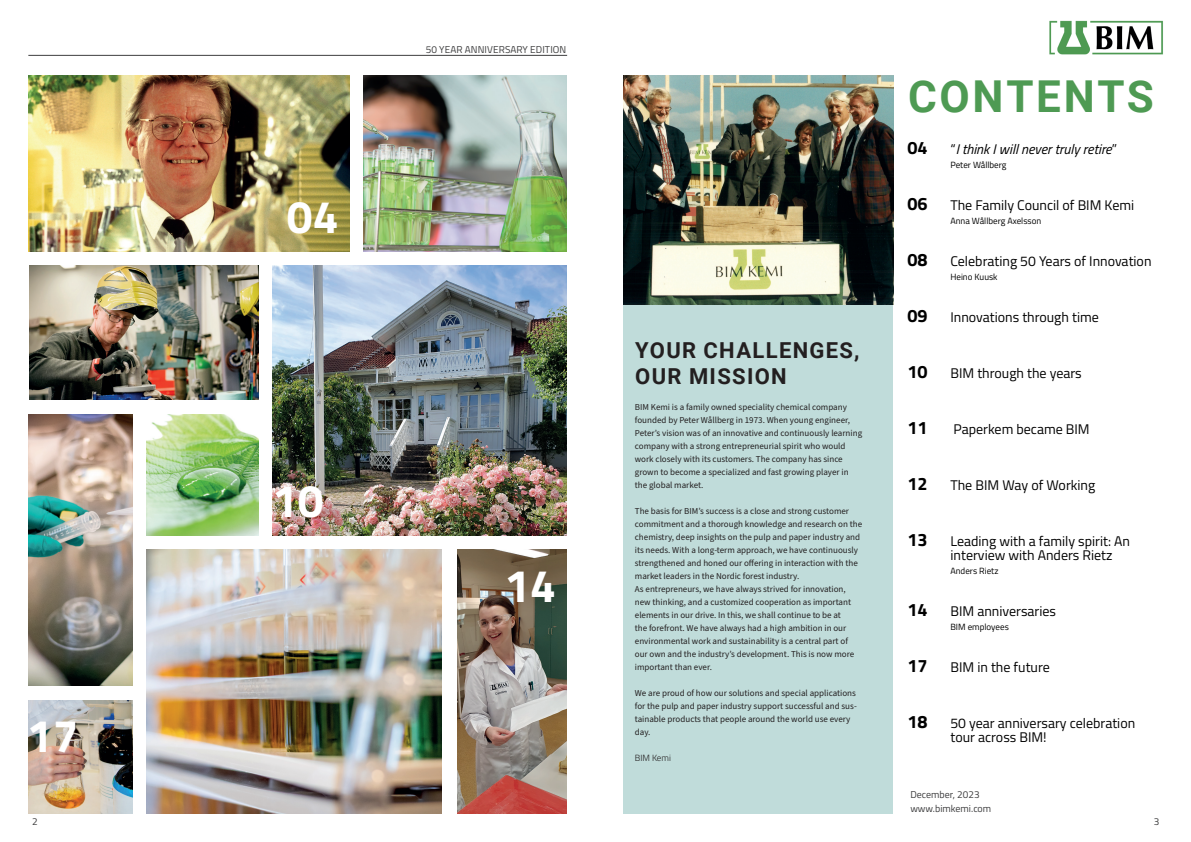
<style>
.page{position:relative;width:1191px;height:842px;background:#fff}
.page>*{position:absolute;margin:0;border:0;box-sizing:border-box;transform-origin:0 0}
.t1{font:700 46px "Titillium Web";color:#fff}
.t2{font:700 44px "Roboto";letter-spacing:.06em;color:#4e9a53}
.t3{font:700 22px/26px "Roboto";letter-spacing:.06em;color:#231f20}
.t4{font:700 18px "Titillium Web";color:#000}
.t5{font:14px/14px "Titillium Web";color:#000}
.t6{font:italic 14px "Titillium Web";color:#000}
.t7{font:10px/14px "Titillium Web";color:#3e3e3f}
.t8{font:9px/13px "Source Sans Pro";color:#231f20}
.t9{font:9px "Titillium Web";color:#000}
.t10{font:300 9px "Titillium Web";color:#231f20}
.s1{font-style:normal}
</style>
<div class="page">
<img style="left:457px;top:550px;width:109px;height:264px">
<img style="left:147px;top:550px;width:294px;height:263px">
<img style="left:29px;top:701px;width:104px;height:112px">
<img style="left:29px;top:415px;width:104px;height:271px">
<img style="left:363px;top:75px;width:203px;height:176px">
<img style="left:30px;top:266px;width:228px;height:134px">
<img style="left:29px;top:75px;width:320px;height:176px">
<img style="left:272px;top:266px;width:294px;height:269px">
<div style="left:624px;top:75px;width:269px;height:739px;background:#c0dcda"></div>
<img style="left:147px;top:415px;width:111px;height:120px">
<img style="left:624px;top:75px;width:269px;height:230px">
<img style="left:1049px;top:20px;width:114px;height:35px">
<hr style="left:28px;top:55px;width:539px;height:1px;background:#3e3e3f">
<h1 class="t1" style="left:27px;top:701px;width:53px">17</h1>
<h1 class="t1" style="left:287px;top:182px;width:53px">04</h1>
<h1 class="t1" style="left:272px;top:466px;width:53px">10</h1>
<p class="t7" style="left:426px;top:42px;width:142px">50 YEAR ANNIVERSARY EDITION</p>
<h1 class="t1" style="left:504px;top:550px;width:53px">14</h1>
<h3 class="t3" style="left:635px;top:336px;width:226px">YOUR CHALLENGES,<br>OUR MISSION</h3>
<p class="t8" style="left:635px;top:401px;width:229px">BIM Kemi is a family owned speciality chemical company founded by Peter Wållberg in 1973. When young engineer, Peterʼs vision was of an innovative and continuously learning company with a strong entrepreneurial spirit who would work closely with its customers. The company has since grown to become a specialized and fast growing player in the global market.</p>
<p class="t8" style="left:635px;top:505px;width:229px">The basis for BIMʼs success is a close and strong customer commitment and a thorough knowledge and research on the chemistry, deep insights on the pulp and paper industry and its needs. With a long-term approach, we have continuously strengthened and honed our offering in interaction with the market leaders in the Nordic forest industry.<br>As entrepreneurs, we have always strived for innovation, new thinking, and a customized cooperation as important elements in our drive. In this, we shall continue to be at<br>the forefront. We have always had a high ambition in our environmental work and sustainability is a central part of our own and the industryʼs development. This is now more important than ever.</p>
<p class="t8" style="left:635px;top:687px;width:223px">We are proud of how our solutions and special applications for the pulp and paper industry support successful and sus&shy;tainable products that people around the world use every day.</p>
<p class="t10" style="left:635px;top:751px;width:38px">BIM Kemi</p>
<h2 class="t2" style="left:908px;top:66px;width:247px">CONTENTS</h2>
<h3 class="t4" style="left:907px;top:134px;width:22px">04</h3>
<h3 class="t6" style="left:950px;top:138px;width:168px"><span class="s1">“</span>I think I will never truly retire<span class="s1">”</span></h3>
<p class="t9" style="left:950px;top:158px;width:58px">Peter Wållberg</p>
<h3 class="t4" style="left:907px;top:190px;width:22px">06</h3>
<h3 class="t5" style="left:950px;top:197px;width:185px">The Family Council of BIM Kemi</h3>
<p class="t9" style="left:950px;top:214px;width:92px">Anna Wållberg Axelsson</p>
<h3 class="t4" style="left:907px;top:246px;width:22px">08</h3>
<h3 class="t5" style="left:950px;top:253px;width:203px">Celebrating 50 Years of Innovation</h3>
<p class="t9" style="left:950px;top:270px;width:49px">Heino Kuusk</p>
<h3 class="t4" style="left:907px;top:302px;width:22px">09</h3>
<h3 class="t5" style="left:950px;top:309px;width:150px">Innovations through time</h3>
<h3 class="t4" style="left:907px;top:358px;width:22px">10</h3>
<h3 class="t5" style="left:950px;top:365px;width:133px">BIM through the years</h3>
<h3 class="t4" style="left:907px;top:414px;width:22px">11</h3>
<h3 class="t5" style="left:953px;top:421px;width:138px">Paperkem became BIM</h3>
<h3 class="t4" style="left:907px;top:470px;width:22px">12</h3>
<h3 class="t5" style="left:950px;top:477px;width:146px">The BIM Way of Working</h3>
<h3 class="t4" style="left:907px;top:526px;width:22px">13</h3>
<h3 class="t5" style="left:950px;top:533px;width:181px">Leading with a family spirit: An interview with Anders Rietz</h3>
<p class="t9" style="left:950px;top:564px;width:50px">Anders Rietz</p>
<h3 class="t4" style="left:907px;top:596px;width:22px">14</h3>
<h3 class="t5" style="left:950px;top:603px;width:107px">BIM anniversaries</h3>
<p class="t9" style="left:950px;top:620px;width:60px">BIM employees</p>
<h3 class="t4" style="left:907px;top:652px;width:22px">17</h3>
<h3 class="t5" style="left:950px;top:659px;width:101px">BIM in the future</h3>
<h3 class="t4" style="left:907px;top:708px;width:22px">18</h3>
<h3 class="t5" style="left:950px;top:715px;width:186px">50 year anniversary celebration tour across BIM!</h3>
<p class="t7" style="left:910px;top:787px;width:82px">December, 2023 www.bimkemi.com</p>
<p class="t7" style="left:32px;top:814px;width:7px">2</p>
<p class="t7" style="left:1153px;top:814px;width:7px">3</p>
</div>
